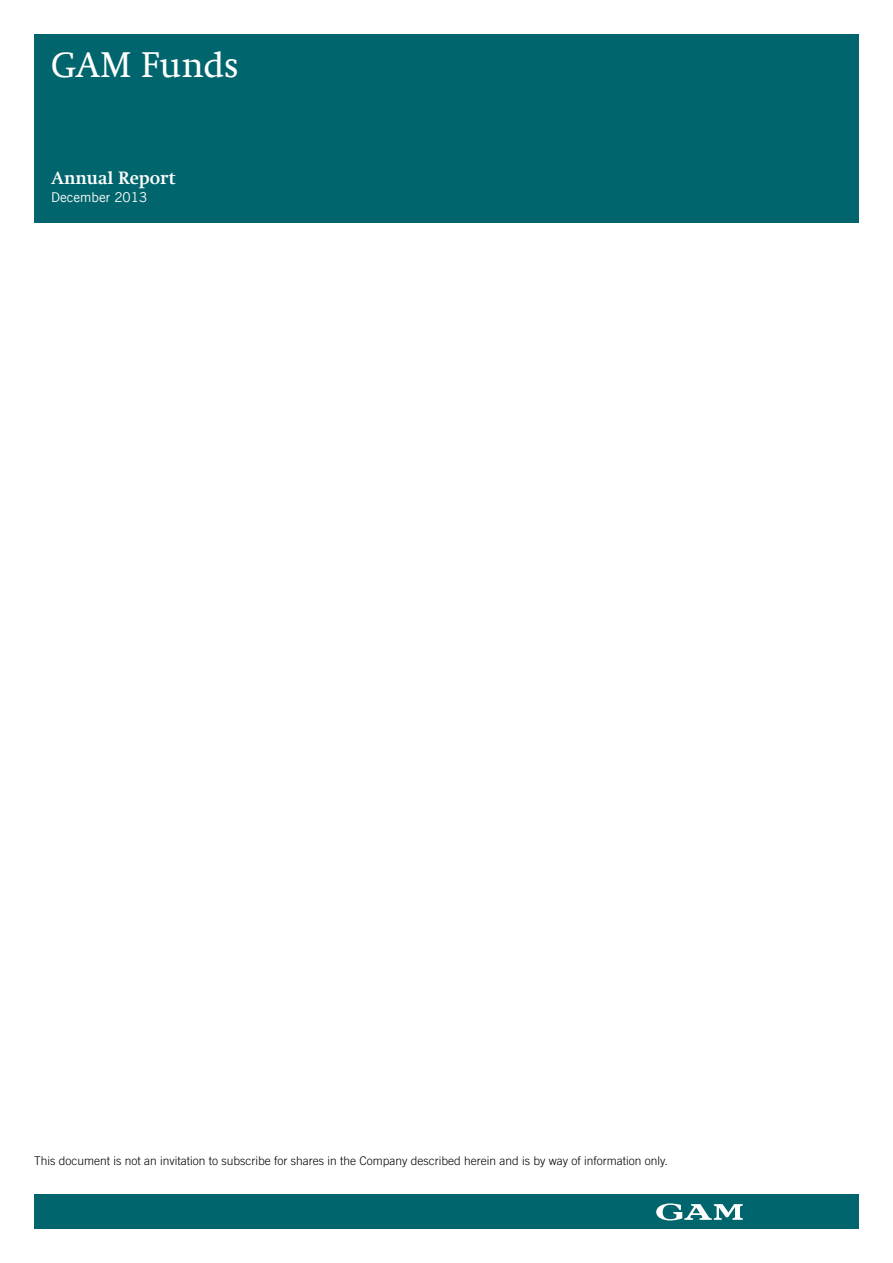
<style>
.page{position:relative;width:893px;height:1263px;background:#fff}
.page>*{position:absolute;margin:0;border:0;box-sizing:border-box;transform-origin:0 0}
.t1{font:36px "Swift Com";color:#fff}
.t2{font:700 18px "Swift Com";color:#fff}
.t3{font:13.5px "Trade Gothic LT Com";color:#fff}
.t4{font:300 12px "Trade Gothic LT Com";color:#000}
</style>
<div class="page">
<div style="left:34px;top:34px;width:825px;height:188px;background:#00656c"></div>
<div style="left:34px;top:1195px;width:825px;height:34px;background:#00656c"></div>
<svg style="left:656px;top:1203px;width:87px;height:17px"></svg>
<p class="t1" style="left:51px;top:44px;width:190px">GAM Funds</p>
<p class="t2" style="left:51px;top:167px;width:126px">Annual Report</p>
<p class="t3" style="left:51px;top:189px;width:98px">December 2013</p>
<p class="t4" style="left:34px;top:1154px;width:635px">This document is not an invitation to subscribe for shares in the Company described herein and is by way of information only.</p>
</div>
